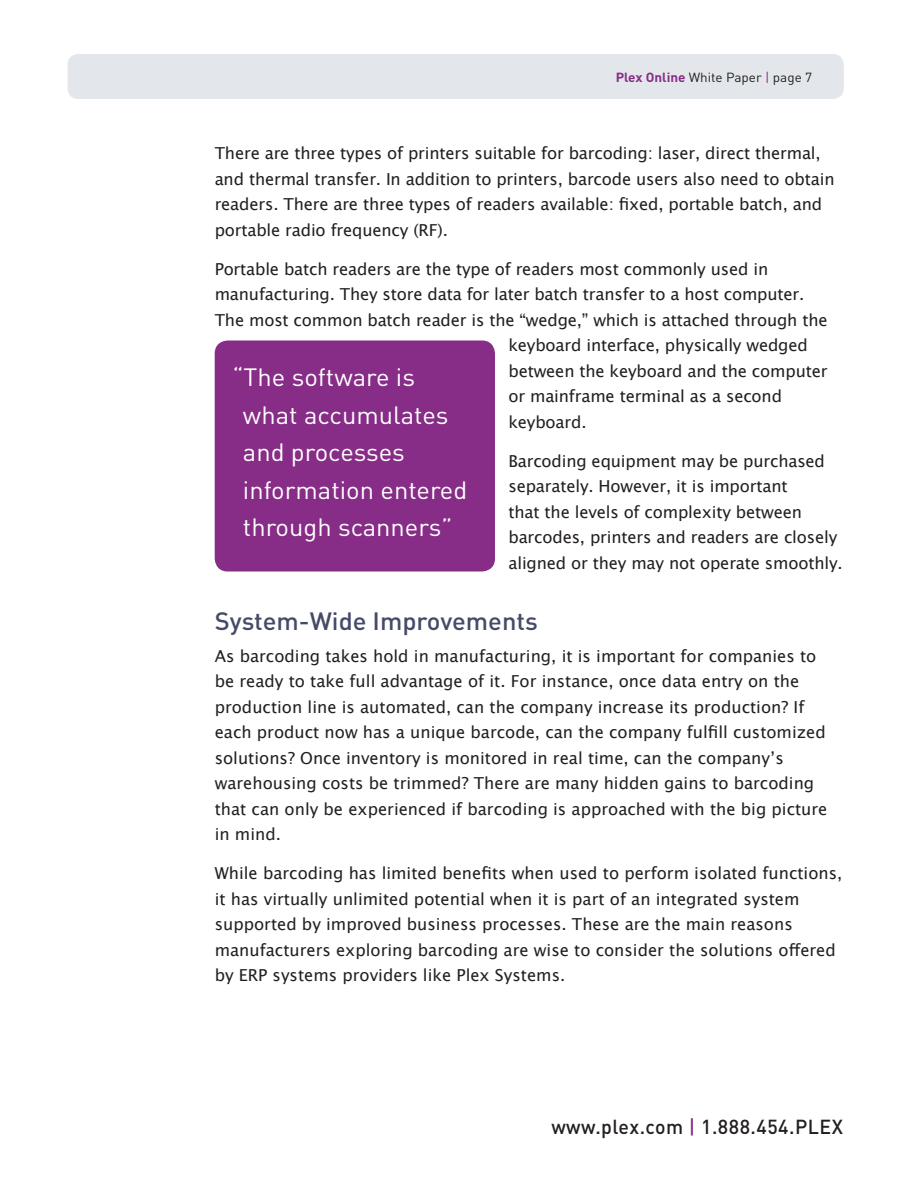
<style>
.page{position:relative;width:918px;height:1188px;background:#fff}
.page>*{position:absolute;margin:0;border:0;box-sizing:border-box;transform-origin:0 0}
.t1{font:24.75px/37.5px "DIN";color:#fff}
.Heading_2{font:500 24.75px "DIN";color:#464a68}
.t2{font:500 20.1px "DIN";letter-spacing:.025em;color:#231f20}
.summarytext{font:16.5px/25.5px "Lucida Grande";color:#231f20}
.t3{font:13.05px "DIN";color:#231f20}
.s1{font-weight:700;color:#872d87}
.s2{color:#872d87}
</style>
<div class="page">
<div style="left:68px;top:54px;width:776px;height:45px;background:#e3e7eb;border-radius:11px"></div>
<div style="left:215px;top:340px;width:280px;height:232px;background:#872d87;border-radius:13px"></div>
<p class="t3" style="left:616px;top:69px;width:188px"><span class="s1">Plex Online</span> White Paper <span class="s2">|</span> page</p>
<p class="summarytext" style="left:215px;top:141px;width:621px">There are three types of printers suitable for barcoding: laser, direct thermal, and thermal transfer. In addition to printers, barcode users also need to obtain readers. There are three types of readers available: fixed, portable batch, and portable radio frequency (RF).</p>
<p class="summarytext" style="left:215px;top:257px;width:555px">Portable batch readers are the type of readers most commonly used in</p>
<p class="summarytext" style="left:215px;top:282px;width:591px">manufacturing. They store data for later batch transfer to a host computer.</p>
<p class="summarytext" style="left:215px;top:308px;width:614px">The most common batch reader is the “wedge,” which is attached through the</p>
<p class="summarytext" style="left:508px;top:333px;width:301px">keyboard interface, physically wedged</p>
<p class="summarytext" style="left:508px;top:359px;width:321px">between the keyboard and the computer</p>
<p class="summarytext" style="left:508px;top:384px;width:275px">or mainframe terminal as a second</p>
<p class="summarytext" style="left:508px;top:410px;width:80px">keyboard.</p>
<p class="summarytext" style="left:508px;top:449px;width:336px">Barcoding equipment may be purchased separately. However, it is important<br>that the levels of complexity between barcodes, printers and readers are closely aligned or they may not operate smoothly.</p>
<p class="Heading_2" style="left:215px;top:605px;width:325px">System-Wide Improvements</p>
<p class="summarytext" style="left:215px;top:644px;width:614px">As barcoding takes hold in manufacturing, it is important for companies to be ready to take full advantage of it. For instance, once data entry on the production line is automated, can the company increase its production? If each product now has a unique barcode, can the company fulfill customized solutions? Once inventory is monitored in real time, can the company’s warehousing costs be trimmed? There are many hidden gains to barcoding that can only be experienced if barcoding is approached with the big picture in mind.</p>
<p class="summarytext" style="left:215px;top:861px;width:629px">While barcoding has limited benefits when used to perform isolated functions, it has virtually unlimited potential when it is part of an integrated system supported by improved business processes. These are the main reasons manufacturers exploring barcoding are wise to consider the solutions offered by ERP systems providers like Plex Systems.</p>
<p class="t1" style="left:243px;top:358px;width:226px;text-indent:-10px">“The software is what accumulates and processes information entered through scanners”</p>
<p class="t2" style="left:551px;top:1114px;width:293px">www.plex.com <span class="s2">|</span> 1.888.454.PLEX</p>
</div>
